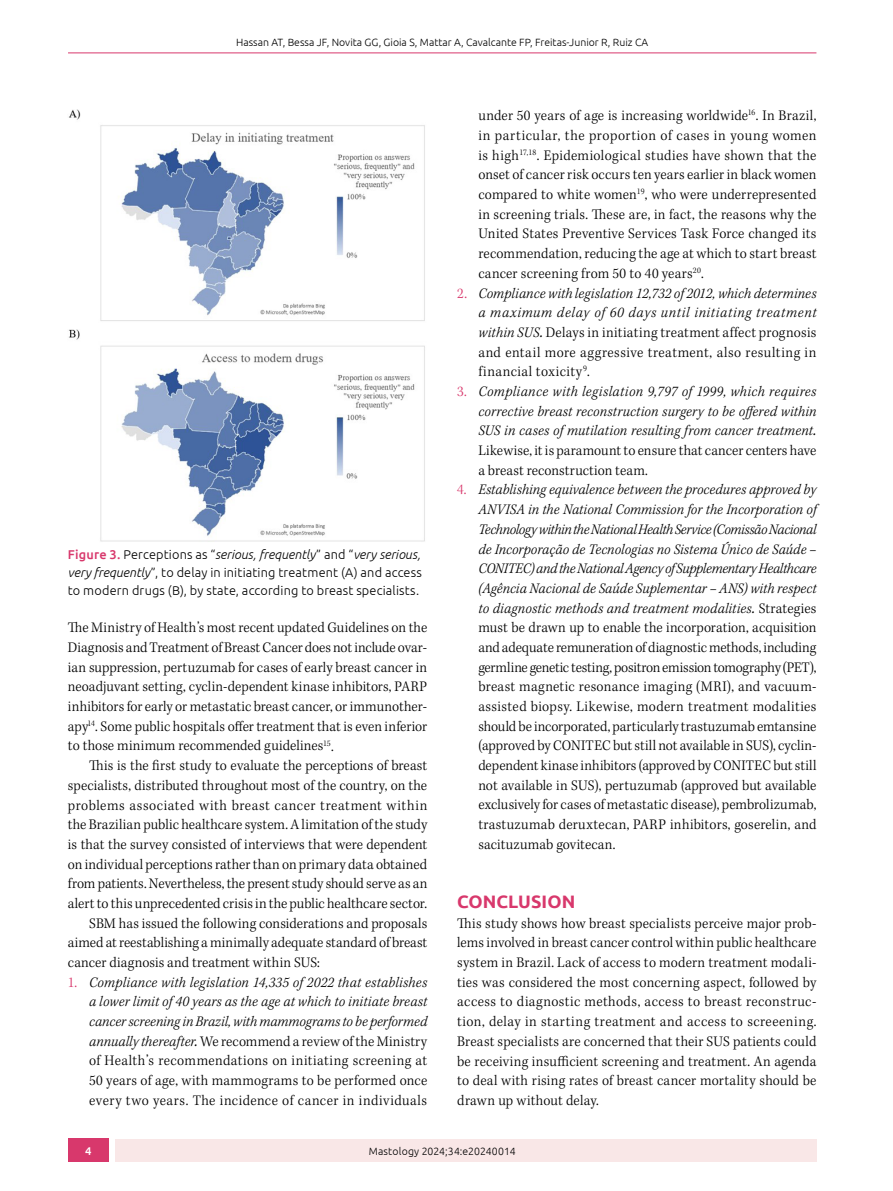
<style>
.page{position:relative;width:893px;height:1191px;background:#fff}
.page>*{position:absolute;margin:0;border:0;box-sizing:border-box;transform-origin:0 0}
.t1{font:700 18px "Ubuntu";letter-spacing:.005em;color:#d8386c}
.t2{font:300 15px/19.6px "Kepler Std";letter-spacing:.01em;color:#000;text-align:justify;scale:.95 1}
.t3{font:italic 300 15px/19.6px "Kepler Std";letter-spacing:.01em;color:#000;text-align:justify;scale:.95 1}
.t4{font:300 15px "Kepler Std";letter-spacing:.04em;color:#000;scale:.95 1}
.t5{font:300 12.75px/18px "Ubuntu";letter-spacing:.01em;color:#000}
.t6{font:500 11.25px "Ubuntu";color:#fff}
.t7{font:300 10.5px "Ubuntu";color:#000}
.s1{font-weight:500;color:#d8386c}
.s2{font-style:italic}
.s3{font-style:normal;color:#d8386c}
.s4{font-weight:400}
.s5{font-style:normal}
.s6{color:#d8386c}
.s7{font-weight:400;font-style:italic}
</style>
<div class="page">
<div style="left:115px;top:1139px;width:701px;height:23px;background:#f9e7e7"></div>
<div style="left:68px;top:1138px;width:40px;height:24px;background:#d8386c"></div>
<hr style="left:68px;top:53px;width:748px;height:1px;background:#d8386c">
<img style="left:69px;top:109px;width:356px;height:212px">
<img style="left:69px;top:329px;width:356px;height:213px">
<p class="t7" style="left:236px;top:36px;width:414px">Hassan AT, Bessa JF, Novita GG, Gioia S, Mattar A, Cavalcante FP, Freitas-Junior R, Ruiz CA</p>
<p class="t5" style="left:68px;top:545px;width:356px"><span class="s1">Figure 3.</span> Perceptions as “<span class="s2">serious, frequently</span>” and “<span class="s2">very serious, very frequently</span>”, to delay in initiating treatment (A) and access to modern drugs (B), by state, according to breast specialists.</p>
<p class="t2" style="left:68px;top:618px;width:380px">The Ministry of Health’s most recent updated Guidelines on the Diagnosis and Treatment of Breast Cancer does not include ovar&shy;ian suppression, pertuzumab for cases of early breast cancer in neoadjuvant setting, cyclin-dependent kinase inhibitors, PARP inhibitors for early or metastatic breast cancer, or immunother&shy;apy<sup>14</sup>. Some public hospitals offer treatment that is even inferior to those minimum recommended guidelines<sup>15</sup>.</p>
<p class="t2" style="left:89px;top:756px;width:357px">This is the first study to evaluate the perceptions of breast</p>
<p class="t2" style="left:68px;top:776px;width:380px">specialists, distributed throughout most of the country, on the</p>
<p class="t4" style="left:68px;top:796px;width:380px">problems associated with breast cancer treatment within</p>
<p class="t2" style="left:68px;top:815px;width:380px">the Brazilian public healthcare system. A limitation of the study</p>
<p class="t2" style="left:68px;top:835px;width:380px">is that the survey consisted of interviews that were dependent</p>
<p class="t2" style="left:68px;top:854px;width:380px">on individual perceptions rather than on primary data obtained</p>
<p class="t2" style="left:68px;top:874px;width:380px">from patients. Nevertheless, the present study should serve as an</p>
<p class="t2" style="left:68px;top:894px;width:380px">alert to this unprecedented crisis in the public healthcare sector.</p>
<p class="t2" style="left:89px;top:913px;width:357px">SBM has issued the following considerations and proposals</p>
<p class="t2" style="left:68px;top:933px;width:380px">aimed at reestablishing a minimally adequate standard of breast</p>
<p class="t2" style="left:68px;top:953px;width:267px">cancer diagnosis and treatment within SUS:</p>
<p class="t3" style="left:89px;top:972px;width:357px;text-indent:-21px"><span class="s3">1.</span> Compliance with legislation 14,335 of 2022 that establishes a lower limit of 40 years as the age at which to initiate breast cancer screening in Brazil, with mammograms to be performed annually thereafter<span class="s4">.</span> <span class="s5">We recommend a review of the Ministry of Health’s recommendations on initiating screening at 50 years of age, with mammograms to be performed once every two years. The incidence of cancer in individuals</span></p>
<p class="t2" style="left:478px;top:106px;width:357px">under 50 years of age is increasing worldwide<sup>16</sup>. In Brazil, in particular, the proportion of cases in young women is high<sup>17,18</sup>. Epidemiological studies have shown that the onset of cancer risk occurs ten years earlier in black women compared to white women<sup>19</sup>, who were underrepresented in screening trials. These are, in fact, the reasons why the United States Preventive Services Task Force changed its recommendation, reducing the age at which to start breast cancer screening from 50 to 40 years<sup>20</sup>.</p>
<p class="t2" style="left:478px;top:284px;width:357px;text-indent:-21px"><span class="s6">2.</span> <span class="s2">Compliance with legislation 12,732 of 2012, which determines a maximum delay of 60 days until initiating treatment within SUS</span><span class="s7">.</span> Delays in initiating treatment affect prognosis and entail more aggressive treatment, also resulting in financial toxicity<sup>9</sup>.</p>
<p class="t3" style="left:478px;top:382px;width:357px;text-indent:-21px"><span class="s3">3.</span> Compliance with legislation 9,797 of 1999, which requires corrective breast reconstruction surgery to be offered within SUS in cases of mutilation resulting from cancer treatment<span class="s4">.<br></span><span class="s5">Likewise, it is paramount to ensure that cancer centers have a breast reconstruction team.</span></p>
<p class="t2" style="left:478px;top:480px;width:357px;text-indent:-21px"><span class="s6">4.</span> <span class="s2">Establishing equivalence between the procedures approved by ANVISA in the National Commission for the Incorporation of Technology within the National Health Service (Comissão Nacional de Incorporação de Tecnologias no Sistema Único de Saúde – CONITEC) and the National Agency of Supplementary Healthcare (Agência Nacional de Saúde Suplementar – ANS) with respect to diagnostic methods and treatment modalities</span><span class="s7">.</span> Strategies must be drawn up to enable the incorporation, acquisition and adequate remuneration of diagnostic methods, including germline genetic testing, positron emission tomography (PET), breast magnetic resonance imaging (MRI), and vacuum&shy;assisted biopsy. Likewise, modern treatment modalities should be incorporated, particularly trastuzumab emtansine (approved by CONITEC but still not available in SUS), cyclin&shy;dependent kinase inhibitors (approved by CONITEC but still not available in SUS), pertuzumab (approved but available exclusively for cases of metastatic disease), pembrolizumab, trastuzumab deruxtecan, PARP inhibitors, goserelin, and sacituzumab govitecan.</p>
<p class="t1" style="left:457px;top:890px;width:120px">CONCLUSION</p>
<p class="t2" style="left:457px;top:914px;width:380px">This study shows how breast specialists perceive major prob&shy;lems involved in breast cancer control within public healthcare system in Brazil. Lack of access to modern treatment modali&shy;ties was considered the most concerning aspect, followed by access to diagnostic methods, access to breast reconstruc&shy;tion, delay in starting treatment and access to screeening.<br>Breast specialists are concerned that their SUS patients could be receiving insufficient screening and treatment. An agenda to deal with rising rates of breast cancer mortality should be drawn up without delay.</p>
<p class="t6" style="left:85px;top:1143px;width:8px">4</p>
<p class="t7" style="left:369px;top:1144px;width:148px">Mastology 2024;34:e20240014</p>
</div>
